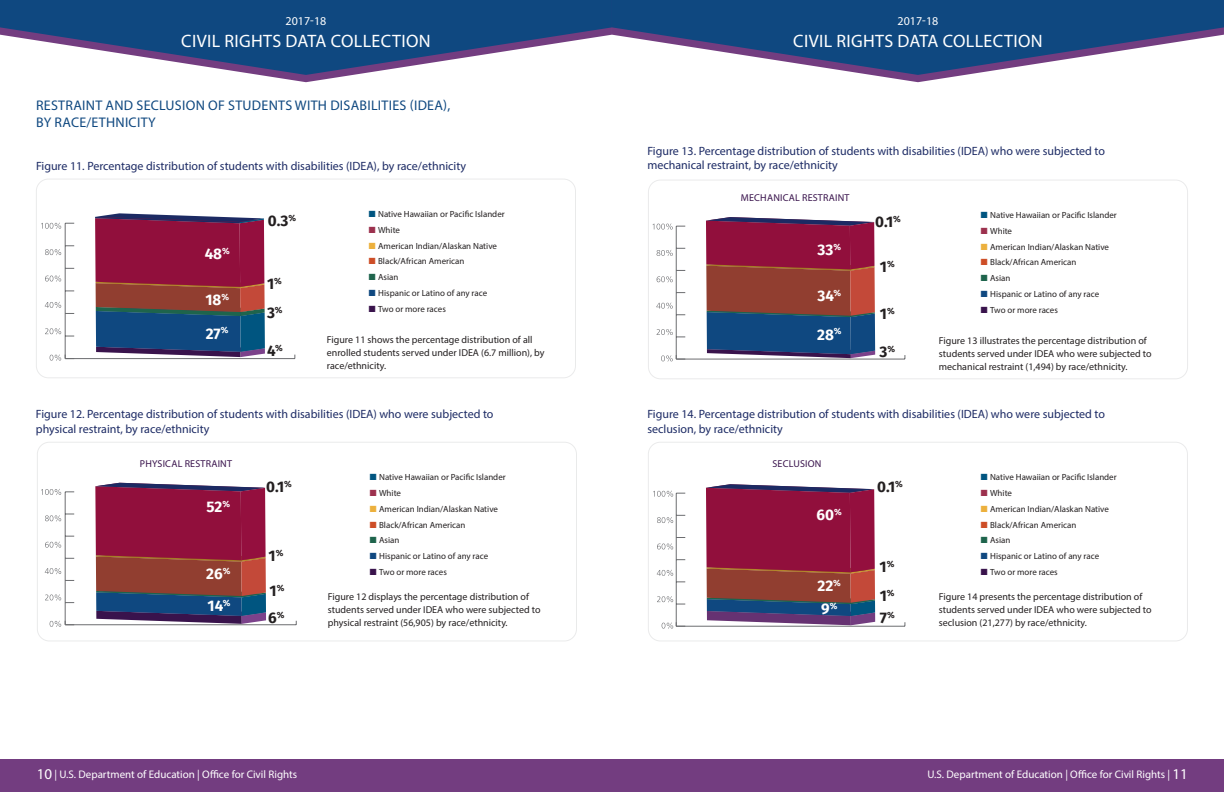
<style>
.page{position:relative;width:1224px;height:792px;background:#fff}
.page>*{position:absolute;margin:0;border:0;box-sizing:border-box;transform-origin:0 0}
.t1{font:18px "Myriad Pro";letter-spacing:.02em;color:#fff}
.t2{font:700 15.3px "Fira Sans";color:#231f20}
.t3{font:700 15.3px "Fira Sans";color:#fff}
.t4{font:14px "Myriad Pro";letter-spacing:.02em;color:#0f4880}
.t5{font:12px/14.4px "Myriad Pro";color:#1d2b65}
.t6{font:12px "Myriad Pro";color:#fff}
.t7{font:11px "Myriad Pro";color:#fff}
.t8{font:10px/13px "Myriad Pro";color:#231f20}
.t9{font:10px "Myriad Pro";letter-spacing:.02em;color:#39134c}
.t10{font:8.9px "Myriad Pro";color:#231f20}
.s1{color:#005580}
.s2{color:#9c314e}
.s3{color:#ecb03d}
.s4{color:#cd4e27}
.s5{color:#1e644c}
.s6{color:#0f4880}
.s7{color:#39134c}
.s8{font-size:15px}
</style>
<div class="page">
<div style="left:0;top:760px;width:612px;height:32px;background:#733d80"></div>
<div style="left:612px;top:760px;width:612px;height:32px;background:#733d80"></div>
<svg style="left:260px;top:75px;width:92px;height:7px"></svg>
<svg style="left:0;top:0;width:612px;height:75px;fill:#0f4880"></svg>
<svg style="left:872px;top:75px;width:92px;height:7px"></svg>
<svg style="left:612px;top:0;width:612px;height:75px;fill:#0f4880"></svg>
<div style="left:648px;top:442px;width:540px;height:199px;border:1px solid #939598;border-radius:12px"></div>
<div style="left:36px;top:179px;width:540px;height:199px;border:1px solid #939598;border-radius:12px"></div>
<hr style="left:676px;top:626px;width:229px;height:1px;background:#6c6d70">
<hr style="left:676px;top:493px;width:1px;height:133px;background:#6c6d70">
<svg style="left:706px;top:484px;width:169px;height:141px;background:#852c4c"></svg>
<div style="left:648px;top:180px;width:540px;height:199px;border:1px solid #939598;border-radius:12px"></div>
<hr style="left:676px;top:359px;width:229px;height:1px;background:#6c6d70">
<hr style="left:676px;top:226px;width:1px;height:133px;background:#6c6d70">
<svg style="left:706px;top:217px;width:169px;height:141px;background:#6f3953"></svg>
<div style="left:37px;top:442px;width:540px;height:199px;border:1px solid #939598;border-radius:12px"></div>
<hr style="left:65px;top:624px;width:231px;height:1px;background:#6c6d70">
<hr style="left:65px;top:492px;width:1px;height:133px;background:#6c6d70">
<svg style="left:95px;top:483px;width:171px;height:141px;background:#7e304e"></svg>
<hr style="left:65px;top:358px;width:230px;height:1px;background:#6c6d70">
<hr style="left:65px;top:223px;width:1px;height:136px;background:#6c6d70">
<svg style="left:95px;top:213px;width:170px;height:144px;background:#6d3456"></svg>
<svg style="left:50px;top:355px;width:24px;height:6px"></svg>
<svg style="left:45px;top:328px;width:29px;height:9px"></svg>
<svg style="left:45px;top:302px;width:29px;height:12px"></svg>
<svg style="left:45px;top:275px;width:16px;height:7px"></svg>
<svg style="left:45px;top:245px;width:29px;height:10px"></svg>
<svg style="left:41px;top:223px;width:33px;height:6px"></svg>
<svg style="left:50px;top:621px;width:24px;height:6px"></svg>
<svg style="left:45px;top:594px;width:29px;height:9px"></svg>
<svg style="left:45px;top:568px;width:16px;height:6px"></svg>
<svg style="left:45px;top:536px;width:29px;height:12px"></svg>
<svg style="left:45px;top:513px;width:29px;height:8px"></svg>
<svg style="left:41px;top:489px;width:33px;height:6px"></svg>
<svg style="left:662px;top:622px;width:23px;height:7px"></svg>
<svg style="left:657px;top:596px;width:28px;height:9px"></svg>
<svg style="left:657px;top:570px;width:28px;height:12px"></svg>
<svg style="left:657px;top:537px;width:28px;height:13px"></svg>
<svg style="left:657px;top:515px;width:28px;height:8px"></svg>
<svg style="left:653px;top:491px;width:32px;height:6px"></svg>
<svg style="left:661px;top:355px;width:24px;height:7px"></svg>
<svg style="left:657px;top:329px;width:28px;height:8px"></svg>
<svg style="left:656px;top:303px;width:29px;height:12px"></svg>
<svg style="left:657px;top:270px;width:28px;height:12px"></svg>
<svg style="left:657px;top:248px;width:28px;height:8px"></svg>
<svg style="left:653px;top:224px;width:32px;height:6px"></svg>
<h3 class="t6" style="left:286px;top:14px;width:42px">2017-18</h3>
<h1 class="t1" style="left:181px;top:30px;width:251px">CIVIL RIGHTS DATA COLLECTION</h1>
<h3 class="t6" style="left:898px;top:14px;width:42px">2017-18</h3>
<h1 class="t1" style="left:793px;top:30px;width:251px">CIVIL RIGHTS DATA COLLECTION</h1>
<p class="t4" style="left:36px;top:97px;width:416px">RESTRAINT AND SECLUSION OF STUDENTS WITH DISABILITIES (IDEA),</p>
<p class="t4" style="left:36px;top:113px;width:121px">BY RACE/ETHNICITY</p>
<p class="t5" style="left:36px;top:158px;width:432px">Figure 11. Percentage distribution of students with disabilities (IDEA), by race/ethnicity</p>
<p class="t5" style="left:647px;top:143px;width:459px">Figure 13. Percentage distribution of students with disabilities (IDEA) who were subjected to mechanical restraint, by race/ethnicity</p>
<p class="t9" style="left:741px;top:191px;width:110px">MECHANICAL RESTRAINT</p>
<p class="t3" style="left:205px;top:241px;width:27px">48<sup>%</sup></p>
<p class="t3" style="left:205px;top:287px;width:25px">18<sup>%</sup></p>
<p class="t2" style="left:268px;top:208px;width:30px">0.3<sup>%</sup></p>
<p class="t2" style="left:267px;top:271px;width:16px">1<sup>%</sup></p>
<p class="t2" style="left:267px;top:299px;width:17px">3<sup>%</sup></p>
<p class="t10" style="left:369px;top:209px;width:137px"><span class="s1">■</span> Native Hawaiian or Pacific Islander</p>
<p class="t10" style="left:369px;top:224px;width:33px"><span class="s2">■</span> White</p>
<p class="t10" style="left:369px;top:240px;width:130px"><span class="s3">■</span> American Indian/Alaskan Native</p>
<p class="t10" style="left:369px;top:256px;width:97px"><span class="s4">■</span> Black/African American</p>
<p class="t10" style="left:369px;top:272px;width:31px"><span class="s5">■</span> Asian</p>
<p class="t10" style="left:369px;top:287px;width:120px"><span class="s6">■</span> Hispanic or Latino of any race</p>
<p class="t10" style="left:369px;top:303px;width:78px"><span class="s7">■</span> Two or more races</p>
<p class="t3" style="left:818px;top:237px;width:25px">33<sup>%</sup></p>
<p class="t3" style="left:818px;top:283px;width:25px">34<sup>%</sup></p>
<p class="t2" style="left:875px;top:209px;width:27px">0.1<sup>%</sup></p>
<p class="t2" style="left:880px;top:254px;width:16px">1<sup>%</sup></p>
<p class="t2" style="left:880px;top:300px;width:16px">1<sup>%</sup></p>
<p class="t10" style="left:981px;top:210px;width:137px"><span class="s1">■</span> Native Hawaiian or Pacific Islander</p>
<p class="t10" style="left:981px;top:225px;width:33px"><span class="s2">■</span> White</p>
<p class="t10" style="left:981px;top:241px;width:130px"><span class="s3">■</span> American Indian/Alaskan Native</p>
<p class="t10" style="left:981px;top:257px;width:97px"><span class="s4">■</span> Black/African American</p>
<p class="t10" style="left:981px;top:273px;width:31px"><span class="s5">■</span> Asian</p>
<p class="t10" style="left:981px;top:288px;width:120px"><span class="s6">■</span> Hispanic or Latino of any race</p>
<p class="t10" style="left:981px;top:304px;width:78px"><span class="s7">■</span> Two or more races</p>
<p class="t3" style="left:206px;top:320px;width:24px">27<sup>%</sup></p>
<p class="t2" style="left:267px;top:338px;width:17px">4<sup>%</sup></p>
<p class="t8" style="left:327px;top:333px;width:219px">Figure 11 shows the percentage distribution of all enrolled students served under IDEA (6.7 million), by race/ethnicity.</p>
<p class="t3" style="left:817px;top:321px;width:26px">28<sup>%</sup></p>
<p class="t2" style="left:880px;top:339px;width:17px">3<sup>%</sup></p>
<p class="t8" style="left:939px;top:334px;width:214px">Figure 13 illustrates the percentage distribution of students served under IDEA who were subjected to mechanical restraint (1,494) by race/ethnicity.</p>
<p class="t5" style="left:36px;top:407px;width:459px">Figure 12. Percentage distribution of students with disabilities (IDEA) who were subjected to physical restraint, by race/ethnicity</p>
<p class="t5" style="left:647px;top:407px;width:459px">Figure 14. Percentage distribution of students with disabilities (IDEA) who were subjected to seclusion, by race/ethnicity</p>
<p class="t9" style="left:140px;top:458px;width:94px">PHYSICAL RESTRAINT</p>
<p class="t9" style="left:773px;top:458px;width:50px">SECLUSION</p>
<p class="t3" style="left:206px;top:493px;width:25px">52<sup>%</sup></p>
<p class="t3" style="left:206px;top:561px;width:26px">26<sup>%</sup></p>
<p class="t3" style="left:208px;top:592px;width:24px">14<sup>%</sup></p>
<p class="t2" style="left:266px;top:474px;width:27px">0.1<sup>%</sup></p>
<p class="t2" style="left:269px;top:543px;width:16px">1<sup>%</sup></p>
<p class="t2" style="left:270px;top:578px;width:16px">1<sup>%</sup></p>
<p class="t2" style="left:268px;top:604px;width:18px">6<sup>%</sup></p>
<p class="t10" style="left:370px;top:472px;width:137px"><span class="s1">■</span> Native Hawaiian or Pacific Islander</p>
<p class="t10" style="left:370px;top:488px;width:33px"><span class="s2">■</span> White</p>
<p class="t10" style="left:370px;top:503px;width:130px"><span class="s3">■</span> American Indian/Alaskan Native</p>
<p class="t10" style="left:370px;top:519px;width:97px"><span class="s4">■</span> Black/African American</p>
<p class="t10" style="left:370px;top:535px;width:31px"><span class="s5">■</span> Asian</p>
<p class="t10" style="left:370px;top:551px;width:120px"><span class="s6">■</span> Hispanic or Latino of any race</p>
<p class="t10" style="left:370px;top:566px;width:78px"><span class="s7">■</span> Two or more races</p>
<p class="t8" style="left:328px;top:590px;width:214px">Figure 12 displays the percentage distribution of students served under IDEA who were subjected to physical restraint (56,905) by race/ethnicity.</p>
<p class="t3" style="left:817px;top:502px;width:27px">60<sup>%</sup></p>
<p class="t3" style="left:818px;top:573px;width:25px">22<sup>%</sup></p>
<p class="t3" style="left:821px;top:596px;width:18px">9<sup>%</sup></p>
<p class="t2" style="left:877px;top:474px;width:27px">0.1<sup>%</sup></p>
<p class="t2" style="left:880px;top:554px;width:16px">1<sup>%</sup></p>
<p class="t2" style="left:880px;top:583px;width:16px">1<sup>%</sup></p>
<p class="t2" style="left:880px;top:604px;width:16px">7<sup>%</sup></p>
<p class="t10" style="left:981px;top:472px;width:137px"><span class="s1">■</span> Native Hawaiian or Pacific Islander</p>
<p class="t10" style="left:981px;top:488px;width:33px"><span class="s2">■</span> White</p>
<p class="t10" style="left:981px;top:503px;width:130px"><span class="s3">■</span> American Indian/Alaskan Native</p>
<p class="t10" style="left:981px;top:519px;width:97px"><span class="s4">■</span> Black/African American</p>
<p class="t10" style="left:981px;top:535px;width:31px"><span class="s5">■</span> Asian</p>
<p class="t10" style="left:981px;top:551px;width:120px"><span class="s6">■</span> Hispanic or Latino of any race</p>
<p class="t10" style="left:981px;top:566px;width:78px"><span class="s7">■</span> Two or more races</p>
<p class="t8" style="left:939px;top:590px;width:214px">Figure 14 presents the percentage distribution of students served under IDEA who were subjected to seclusion (21,277) by race/ethnicity.</p>
<p class="t7" style="left:37px;top:767px;width:262px"><span class="s8">10</span> | U.S. Department of Education | Office for Civil Rights</p>
<p class="t7" style="left:927px;top:767px;width:262px">U.S. Department of Education | Office for Civil Rights | <span class="s8">11</span></p>
</div>
